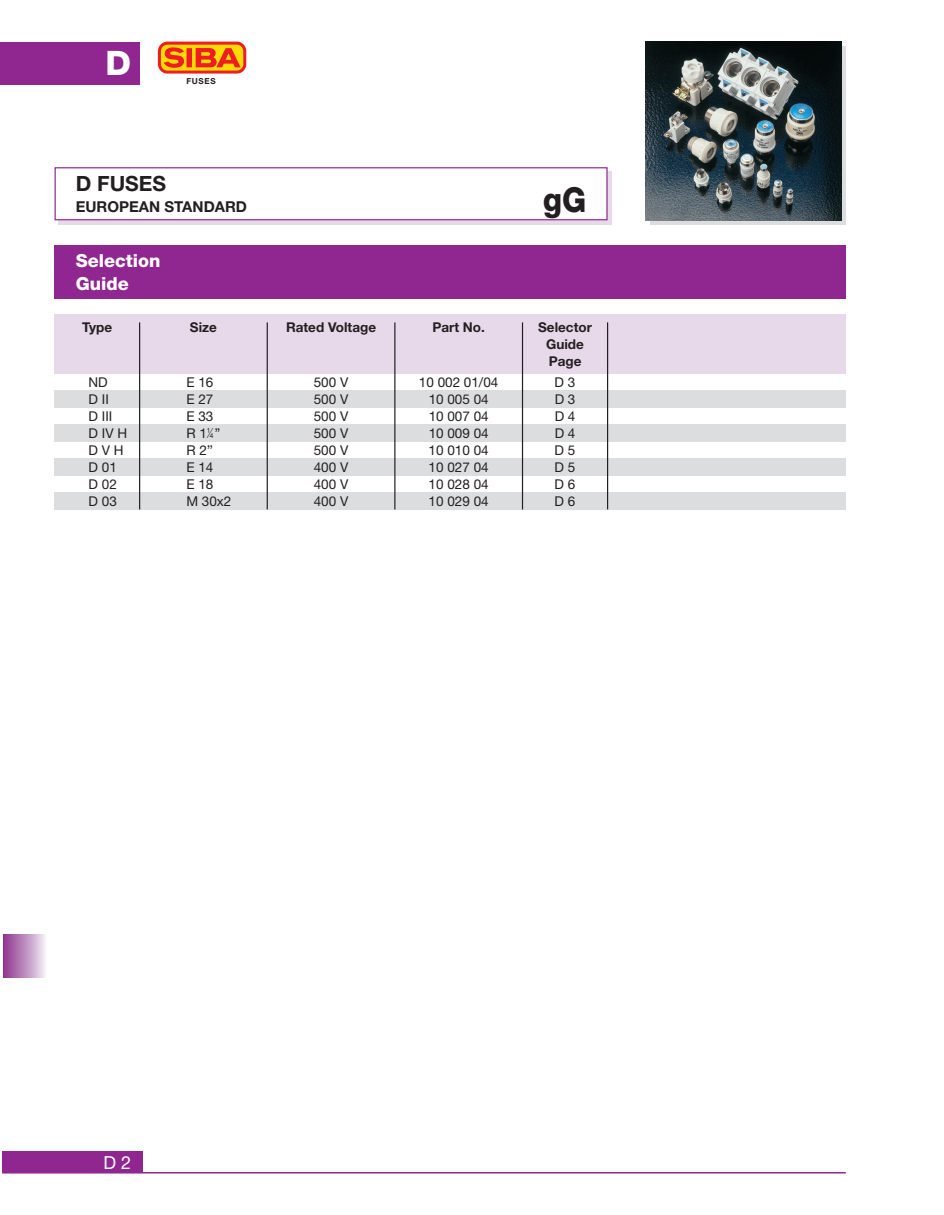
<style>
.page{position:relative;width:944px;height:1215px;background:#fff}
.page>*{position:absolute;margin:0;border:0;box-sizing:border-box;transform-origin:0 0}
.t1{font:800 34.5px "Helvetica Neue";color:#231f20;scale:.9 1}
.t2{font:800 33.75px "Helvetica Neue";color:#fff}
.t3{font:700 21px "Helvetica Neue";color:#231f20}
.t4{font:800 18px/22.5px "Helvetica Neue";color:#fff}
.t5{font:18px "Helvetica Neue";color:#fff}
.t6{font:700 15px "Helvetica Neue";color:#231f20}
.t7{font:13.5px "Helvetica Neue";color:#231f20}
.t8{font:700 13.5px/17px "Helvetica Neue";color:#231f20;text-align:center}
.t9{font:700 8.25px "Helvetica Neue";letter-spacing:.085em;color:#231f20}
.s1{font-family:"Fractions"}
</style>
<div class="page">
<div style="left:0;top:42px;width:140px;height:42px;background:#90268f"></div>
<div style="left:2px;top:1152px;width:140px;height:21px;background:#90268f"></div>
<hr style="left:2px;top:1172px;width:843px;height:2px;background:#90268f">
<img style="left:157px;top:41px;width:90px;height:33px">
<svg style="left:650px;top:46px;width:195px;height:179px;background:#b8bbbd"></svg>
<img style="left:646px;top:42px;width:195px;height:178px">
<div style="left:55px;top:314px;width:790px;height:59px;background:#e7d8ea"></div>
<div style="left:55px;top:390px;width:790px;height:17px;background:#dcdddf"></div>
<div style="left:55px;top:424px;width:790px;height:17px;background:#dcdddf"></div>
<div style="left:55px;top:458px;width:790px;height:17px;background:#dcdddf"></div>
<div style="left:55px;top:492px;width:790px;height:17px;background:#dcdddf"></div>
<div style="left:55px;top:246px;width:790px;height:53px;background:#90268f"></div>
<hr style="left:267px;top:322px;width:1px;height:187px;background:#231f20">
<hr style="left:394px;top:322px;width:1px;height:187px;background:#231f20">
<hr style="left:522px;top:322px;width:1px;height:187px;background:#231f20">
<hr style="left:607px;top:322px;width:1px;height:187px;background:#231f20">
<svg style="left:59px;top:171px;width:553px;height:54px;background:#e0cae3"></svg>
<div style="left:55px;top:168px;width:552px;height:52px;background:#fff"></div>
<div style="left:55px;top:167px;width:552px;height:53px;border:1px solid #90268f"></div>
<hr style="left:139px;top:322px;width:1px;height:187px;background:#231f20">
<hr style="left:3px;top:935px;width:1px;height:42px;background:#932e91">
<hr style="left:4px;top:935px;width:1px;height:42px;background:#953393">
<hr style="left:5px;top:935px;width:1px;height:42px;background:#963995">
<hr style="left:6px;top:935px;width:1px;height:42px;background:#993f97">
<hr style="left:7px;top:935px;width:1px;height:42px;background:#9b4499">
<hr style="left:8px;top:935px;width:1px;height:42px;background:#9c489b">
<hr style="left:9px;top:935px;width:1px;height:42px;background:#9e4d9d">
<hr style="left:10px;top:935px;width:1px;height:42px;background:#9f519f">
<hr style="left:11px;top:935px;width:1px;height:42px;background:#a156a2">
<hr style="left:12px;top:935px;width:1px;height:42px;background:#a35ba4">
<hr style="left:13px;top:935px;width:1px;height:42px;background:#a55fa6">
<hr style="left:14px;top:935px;width:1px;height:42px;background:#a763a8">
<hr style="left:15px;top:935px;width:1px;height:42px;background:#a967aa">
<hr style="left:16px;top:935px;width:1px;height:42px;background:#ab6bac">
<hr style="left:17px;top:935px;width:1px;height:42px;background:#ad6fae">
<hr style="left:18px;top:935px;width:1px;height:42px;background:#af74b0">
<hr style="left:19px;top:935px;width:1px;height:42px;background:#b277b2">
<hr style="left:20px;top:935px;width:1px;height:42px;background:#b47cb5">
<hr style="left:21px;top:935px;width:1px;height:42px;background:#b680b8">
<hr style="left:22px;top:935px;width:1px;height:42px;background:#b783ba">
<hr style="left:23px;top:935px;width:1px;height:42px;background:#ba88bc">
<hr style="left:24px;top:935px;width:1px;height:42px;background:#bd8cbf">
<hr style="left:25px;top:935px;width:1px;height:42px;background:#bf90c1">
<hr style="left:26px;top:935px;width:1px;height:42px;background:#c194c3">
<hr style="left:27px;top:935px;width:1px;height:42px;background:#c399c6">
<hr style="left:28px;top:935px;width:1px;height:42px;background:#c59dc8">
<hr style="left:29px;top:935px;width:1px;height:42px;background:#c8a1ca">
<hr style="left:30px;top:935px;width:1px;height:42px;background:#caa6cd">
<hr style="left:31px;top:935px;width:1px;height:42px;background:#cdabd0">
<hr style="left:32px;top:935px;width:1px;height:42px;background:#d0b0d3">
<hr style="left:33px;top:935px;width:1px;height:42px;background:#d2b4d5">
<hr style="left:34px;top:935px;width:1px;height:42px;background:#d5b9d8">
<hr style="left:35px;top:935px;width:1px;height:42px;background:#d8bfdb">
<hr style="left:36px;top:935px;width:1px;height:42px;background:#dbc3de">
<hr style="left:37px;top:935px;width:1px;height:42px;background:#dec9e1">
<hr style="left:38px;top:935px;width:1px;height:42px;background:#e1cee4">
<hr style="left:39px;top:935px;width:1px;height:42px;background:#e4d3e7">
<hr style="left:40px;top:935px;width:1px;height:42px;background:#e7d8ea">
<hr style="left:41px;top:935px;width:1px;height:42px;background:#ebdeed">
<hr style="left:42px;top:935px;width:1px;height:42px;background:#ede2ef">
<hr style="left:43px;top:935px;width:1px;height:42px;background:#f2e9f3">
<hr style="left:44px;top:935px;width:1px;height:42px;background:#f5eff6">
<hr style="left:45px;top:935px;width:1px;height:42px;background:#f8f4f9">
<hr style="left:46px;top:935px;width:1px;height:42px;background:#f9f7fa">
<h2 class="t2" style="left:105px;top:51px;width:27px">D</h2>
<p class="t9" style="left:186px;top:78px;width:31px">FUSES</p>
<h3 class="t3" style="left:76px;top:176px;width:92px">D FUSES</h3>
<p class="t6" style="left:76px;top:201px;width:173px">EUROPEAN STANDARD</p>
<h1 class="t1" style="left:543px;top:187px;width:49px">gG</h1>
<h3 class="t4" style="left:76px;top:251px;width:86px">Selection<br>Guide</h3>
<p class="t8" style="left:82px;top:320px;width:32px">Type</p>
<p class="t8" style="left:190px;top:320px;width:28px">Size</p>
<p class="t8" style="left:286px;top:320px;width:91px">Rated Voltage</p>
<p class="t8" style="left:432px;top:320px;width:54px">Part No.</p>
<p class="t8" style="left:538px;top:320px;width:55px">Selector<br>Guide<br>Page</p>
<p class="t7" style="left:89px;top:378px;width:21px">ND</p>
<p class="t7" style="left:186px;top:378px;width:29px">E 16</p>
<p class="t7" style="left:314px;top:378px;width:36px">500 V</p>
<p class="t7" style="left:419px;top:378px;width:81px">10 002 01/04</p>
<p class="t7" style="left:554px;top:378px;width:22px">D 3</p>
<p class="t7" style="left:89px;top:395px;width:22px">D II</p>
<p class="t7" style="left:186px;top:395px;width:29px">E 27</p>
<p class="t7" style="left:314px;top:395px;width:36px">500 V</p>
<p class="t7" style="left:428px;top:395px;width:62px">10 005 04</p>
<p class="t7" style="left:554px;top:395px;width:22px">D 3</p>
<p class="t7" style="left:89px;top:412px;width:25px">D III</p>
<p class="t7" style="left:186px;top:412px;width:29px">E 33</p>
<p class="t7" style="left:314px;top:412px;width:36px">500 V</p>
<p class="t7" style="left:428px;top:412px;width:62px">10 007 04</p>
<p class="t7" style="left:554px;top:412px;width:22px">D 4</p>
<p class="t7" style="left:89px;top:429px;width:40px">D IV H</p>
<p class="t7" style="left:186px;top:429px;width:36px">R 1<span class="s1">4</span>’’</p>
<p class="t7" style="left:314px;top:429px;width:36px">500 V</p>
<p class="t7" style="left:428px;top:429px;width:62px">10 009 04</p>
<p class="t7" style="left:554px;top:429px;width:22px">D 4</p>
<p class="t7" style="left:89px;top:446px;width:36px">D V H</p>
<p class="t7" style="left:186px;top:446px;width:28px">R 2’’</p>
<p class="t7" style="left:314px;top:446px;width:36px">500 V</p>
<p class="t7" style="left:428px;top:446px;width:62px">10 010 04</p>
<p class="t7" style="left:554px;top:446px;width:22px">D 5</p>
<p class="t7" style="left:89px;top:463px;width:30px">D 01</p>
<p class="t7" style="left:186px;top:463px;width:29px">E 14</p>
<p class="t7" style="left:314px;top:463px;width:36px">400 V</p>
<p class="t7" style="left:428px;top:463px;width:62px">10 027 04</p>
<p class="t7" style="left:554px;top:463px;width:22px">D 5</p>
<p class="t7" style="left:89px;top:480px;width:30px">D 02</p>
<p class="t7" style="left:186px;top:480px;width:29px">E 18</p>
<p class="t7" style="left:314px;top:480px;width:36px">400 V</p>
<p class="t7" style="left:428px;top:480px;width:62px">10 028 04</p>
<p class="t7" style="left:554px;top:480px;width:22px">D 6</p>
<p class="t7" style="left:89px;top:497px;width:30px">D 03</p>
<p class="t7" style="left:186px;top:497px;width:47px">M 30x2</p>
<p class="t7" style="left:314px;top:497px;width:36px">400 V</p>
<p class="t7" style="left:428px;top:497px;width:62px">10 029 04</p>
<p class="t7" style="left:554px;top:497px;width:22px">D 6</p>
<h3 class="t5" style="left:103px;top:1156px;width:29px">D 2</h3>
</div>
